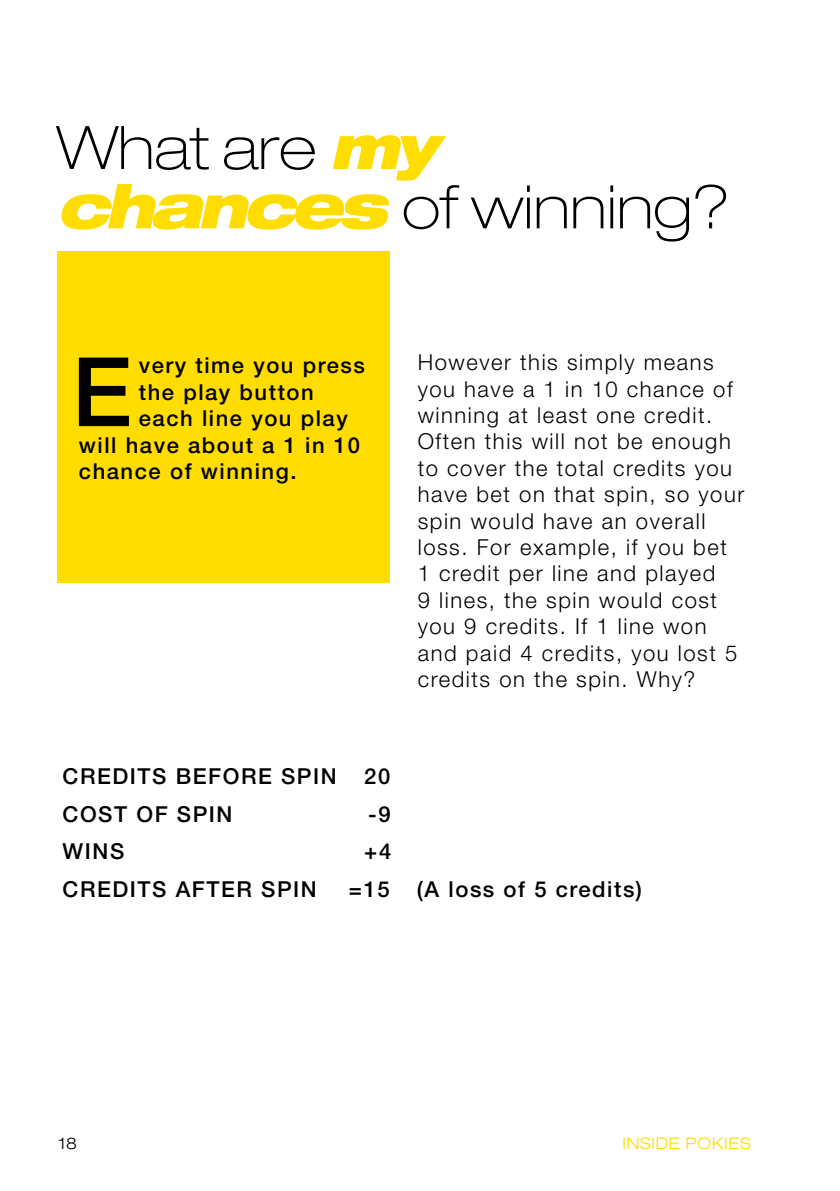
<style>
.page{position:relative;width:840px;height:1191px;background:#fff}
.page>*{position:absolute;margin:0;border:0;box-sizing:border-box;transform-origin:0 0}
.t1{font:500 96px "Helvetica Neue";color:#000}
.t2{font:100 expanded 60px "Helvetica Neue";color:#000}
.t3{font:300 22px/26.4px "Helvetica Neue";letter-spacing:.07em;color:#000}
.t4{font:500 22px/37.8px "Helvetica Neue";letter-spacing:.07em;color:#000}
.t5{font:300 expanded 16px "Helvetica Neue";letter-spacing:.04em;color:#fd0}
.t6{font:300 expanded 16px "Helvetica Neue";color:#000}
.s1{font-weight:900;font-style:italic;color:#fd0}
</style>
<div class="page">
<div style="left:57px;top:251px;width:332px;height:331px;background:#fd0"></div>
<h2 class="t2" style="left:57px;top:112px;width:382px">What are <span class="s1">my</span></h2>
<h2 class="t2" style="left:57px;top:171px;width:674px"><span class="s1">chances</span> of winning?</h2>
<h1 class="t1" style="left:72px;top:335px;width:62px">E</h1>
<p class="t4" style="left:139px;top:346px;width:227px">very time you press</p>
<p class="t4" style="left:139px;top:373px;width:176px">the play button</p>
<p class="t4" style="left:139px;top:399px;width:210px">each line you play</p>
<p class="t4" style="left:79px;top:425px;width:282px">will have about a 1 in 10</p>
<p class="t4" style="left:79px;top:452px;width:219px">chance of winning.</p>
<p class="t3" style="left:417px;top:348px;width:328px">However this simply means you have a 1 in 10 chance of winning at least one credit.<br>Often this will not be enough to cover the total credits you have bet on that spin, so your spin would have an overall loss. For example, if you bet<br>1 credit per line and played<br>9 lines, the spin would cost you 9 credits. If 1 line won and paid 4 credits, you lost 5 credits on the spin. Why?</p>
<p class="t4" style="left:63px;top:757px;width:329px">CREDITS BEFORE SPIN 20<br>COST OF SPIN</p>
<p class="t4" style="left:368px;top:795px;width:24px">-9</p>
<p class="t4" style="left:63px;top:832px;width:63px">WINS</p>
<p class="t4" style="left:364px;top:832px;width:28px">+4</p>
<p class="t4" style="left:63px;top:870px;width:255px">CREDITS AFTER SPIN</p>
<p class="t4" style="left:349px;top:870px;width:294px">=15 (A loss of 5 credits)</p>
<p class="t6" style="left:58px;top:1133px;width:20px">18</p>
<p class="t5" style="left:622px;top:1133px;width:130px">INSIDE POKIES</p>
</div>
